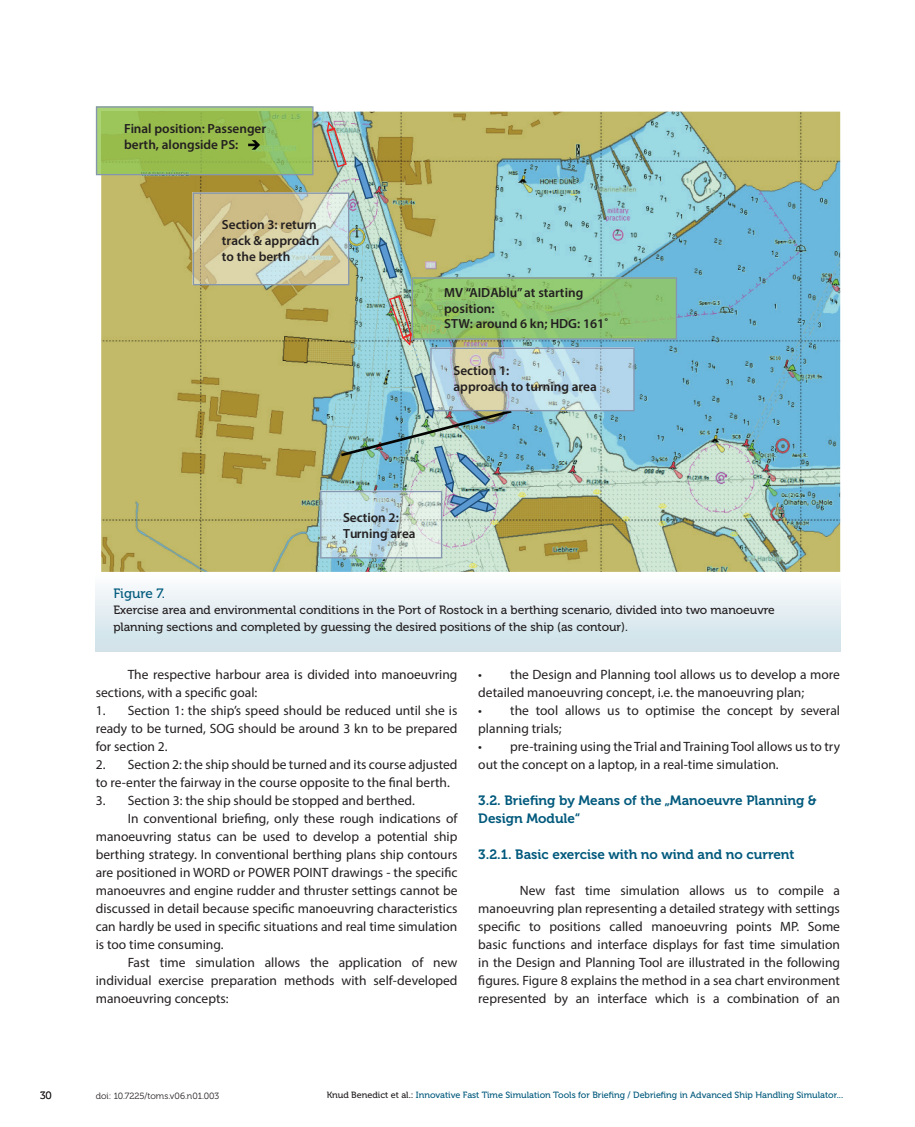
<style>
.page{position:relative;width:915px;height:1127px;background:#fff}
.page>*{position:absolute;margin:0;border:0;box-sizing:border-box;transform-origin:0 0}
.Body_text{font:13.5px/18px "Myriad Pro";color:#231f20;text-align:justify}
.nabrajanje{font:13.5px/18px "Myriad Pro";color:#231f20}
.podnaslov{font:13.5px/18px "Museo 700";color:#00597c}
.Figure{font:13.5px "Museo 500";color:#00597c}
.t1{font:600 13.2px/15.9px "Myriad Pro";color:#231f20}
.Figure_naslov{font:12px/16.5px "Museo 500";color:#231f20}
.t2{font:10.5px "Museo 300";color:#231f20}
.t3{font:9px "Museo 500";color:#00597c}
.t4{font:9px "Museo 300";color:#231f20}
.s1{color:#231f20}
</style>
<div class="page">
<div style="left:96px;top:573px;width:744px;height:78px;background:linear-gradient(to bottom,#fdfdfe,#cde1e8)"></div>
<img style="left:101px;top:112px;width:739px;height:460px">
<img style="left:96px;top:106px;width:580px;height:452px">
<p class="t1" style="left:124px;top:120px;width:143px">Final position: Passenger berth, alongside PS:</p>
<p class="t1" style="left:222px;top:216px;width:99px">Section 3: return track &amp; approach to the berth</p>
<p class="t1" style="left:444px;top:284px;width:165px">MV “AIDAblu” at starting position:<br>STW: around 6 kn; HDG: 161˚</p>
<p class="t1" style="left:453px;top:363px;width:145px">Section 1:<br>approach to turning area</p>
<p class="t1" style="left:343px;top:510px;width:74px">Section 2:<br>Turning area</p>
<p class="Figure" style="left:113px;top:585px;width:53px">Figure 7.</p>
<p class="Figure_naslov" style="left:113px;top:602px;width:662px">Exercise area and environmental conditions in the Port of Rostock in a berthing scenario, divided into two manoeuvre planning sections and completed by guessing the desired positions of the ship (as contour).</p>
<p class="Body_text" style="left:96px;top:665px;width:363px;text-indent:32px">The respective harbour area is divided into manoeuvring sections, with a specific goal:</p>
<p class="nabrajanje" style="left:96px;top:701px;width:363px;text-align:justify">1. Section 1: the ship’s speed should be reduced until she is ready to be turned, SOG should be around 3 kn to be prepared for section 2.</p>
<p class="nabrajanje" style="left:96px;top:755px;width:363px">2. Section 2: the ship should be turned and its course adjusted to re-enter the fairway in the course opposite to the final berth.</p>
<p class="nabrajanje" style="left:96px;top:791px;width:320px">3. Section 3: the ship should be stopped and berthed.</p>
<p class="Body_text" style="left:96px;top:809px;width:363px;text-indent:32px">In conventional briefing, only these rough indications of manoeuvring status can be used to develop a potential ship berthing strategy. In conventional berthing plans ship contours are positioned in WORD or POWER POINT drawings - the specific manoeuvres and engine rudder and thruster settings cannot be discussed in detail because specific manoeuvring characteristics can hardly be used in specific situations and real time simulation is too time consuming.</p>
<p class="Body_text" style="left:96px;top:953px;width:363px;text-indent:32px">Fast time simulation allows the application of new individual exercise preparation methods with self-developed manoeuvring concepts:</p>
<p class="nabrajanje" style="left:478px;top:665px;width:363px">• the Design and Planning tool allows us to develop a more detailed manoeuvring concept, i.e. the manoeuvring plan;</p>
<p class="nabrajanje" style="left:478px;top:701px;width:363px">• the tool allows us to optimise the concept by several planning trials;</p>
<p class="nabrajanje" style="left:478px;top:737px;width:363px">• pre-training using the Trial andTrainingTool allows us to try out the concept on a laptop, in a real-time simulation.</p>
<p class="podnaslov" style="left:478px;top:791px;width:340px">3.2. Briefing by Means of the „Manoeuvre Planning &amp;<br>Design Module“</p>
<p class="podnaslov" style="left:478px;top:845px;width:318px">3.2.1. Basic exercise with no wind and no current</p>
<p class="Body_text" style="left:478px;top:881px;width:363px;text-indent:42px">New fast time simulation allows us to compile a manoeuvring plan representing a detailed strategy with settings specific to positions called manoeuvring points MP. Some basic functions and interface displays for fast time simulation in the Design and Planning Tool are illustrated in the following figures. Figure 8 explains the method in a sea chart environment represented by an interface which is a combination of an</p>
<p class="t2" style="left:40px;top:1090px;width:13px">30</p>
<p class="t4" style="left:96px;top:1091px;width:125px">doi: 10.7225/toms.v06.n01.003</p>
<p class="t3" style="left:326px;top:1090px;width:518px"><span class="s1">Knud Benedict et al.:</span> Innovative Fast Time Simulation Tools for Briefing / Debriefing in Advanced Ship Handling Simulator...</p>
</div>
